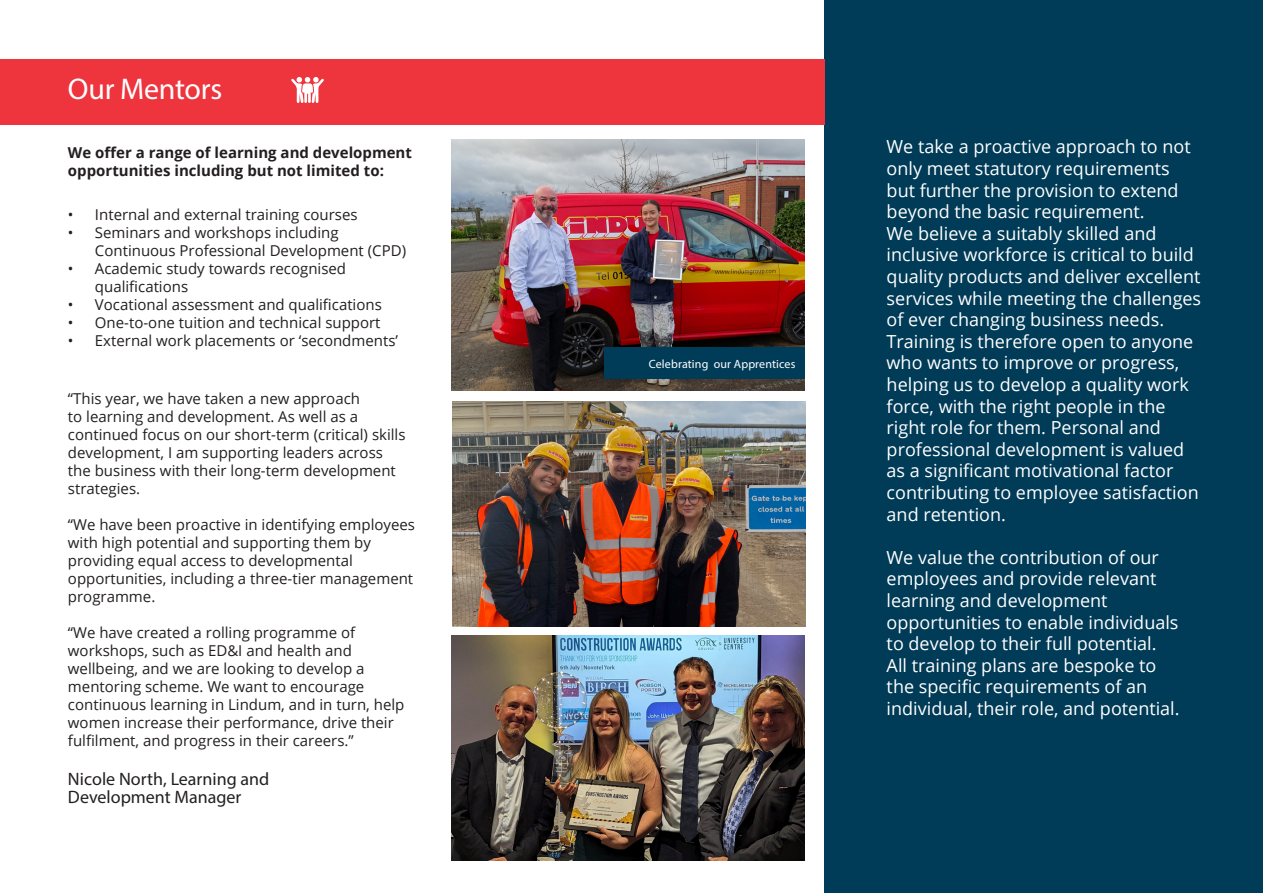
<style>
.page{position:relative;width:1263px;height:893px;background:#fff}
.page>*{position:absolute;margin:0;border:0;box-sizing:border-box;transform-origin:0 0}
.t1{font:30px "Myriad Pro";letter-spacing:-.01em;color:#fff}
.t2{font:18px/21.6px "Open Sans";color:#fff}
.t3{font:18px/18px "Myriad Pro";color:#231f20}
.t4{font:15px/18px "Open Sans";color:#231f20}
.t5{font:700 15px/18px "Open Sans";color:#231f20}
.t6{font:12px "Myriad Pro";letter-spacing:.01em;color:#fff}
</style>
<div class="page">
<div style="left:825px;top:0;width:438px;height:893px;background:#003b57"></div>
<img style="left:452px;top:140px;width:353px;height:251px">
<img style="left:453px;top:402px;width:353px;height:224px">
<div style="left:0;top:59px;width:825px;height:66px;background:#ee343d"></div>
<svg style="left:291px;top:77px;width:33px;height:26px"></svg>
<div style="left:604px;top:347px;width:201px;height:31px;background:#003b57"></div>
<img style="left:452px;top:636px;width:353px;height:224px">
<p class="t1" style="left:68px;top:71px;width:156px">Our Mentors</p>
<p class="t5" style="left:68px;top:144px;width:346px">We offer a range of learning and development opportunities including but not limited to:</p>
<p class="t4" style="left:68px;top:205px;width:291px">• Internal and external training courses</p>
<p class="t4" style="left:95px;top:223px;width:313px;text-indent:-27px">• Seminars and workshops including<br>Continuous Professional Development (CPD)</p>
<p class="t4" style="left:95px;top:259px;width:253px;text-indent:-27px">• Academic study towards recognised qualifications</p>
<p class="t4" style="left:68px;top:295px;width:315px">• Vocational assessment and qualifications</p>
<p class="t4" style="left:68px;top:313px;width:314px">• One-to-one tuition and technical support</p>
<p class="t4" style="left:68px;top:331px;width:332px">• External work placements or ‘secondments’</p>
<p class="t4" style="left:68px;top:389px;width:339px">“This year, we have taken a new approach<br>to learning and development. As well as a continued focus on our short-term (critical) skills development, I am supporting leaders across the business with their long-term development strategies.</p>
<p class="t4" style="left:68px;top:515px;width:349px">“We have been proactive in identifying employees with high potential and supporting them by providing equal access to developmental opportunities, including a three-tier management programme.</p>
<p class="t4" style="left:68px;top:623px;width:338px">“We have created a rolling programme of workshops, such as ED&amp;I and health and wellbeing, and we are looking to develop a mentoring scheme. We want to encourage continuous learning in Lindum, and in turn, help women increase their performance, drive their fulfilment, and progress in their careers.”</p>
<p class="t3" style="left:68px;top:770px;width:203px">Nicole North, Learning and<br>Development Manager</p>
<p class="t6" style="left:649px;top:356px;width:148px">Celebrating our Apprentices</p>
<p class="t2" style="left:887px;top:136px;width:316px">We take a proactive approach to not only meet statutory requirements but further the provision to extend beyond the basic requirement.<br>We believe a suitably skilled and inclusive workforce is critical to build quality products and deliver excellent services while meeting the challenges of ever changing business needs.<br>Training is therefore open to anyone who wants to improve or progress, helping us to develop a quality work force, with the right people in the right role for them. Personal and professional development is valued as a significant motivational factor contributing to employee satisfaction and retention.</p>
<p class="t2" style="left:887px;top:546px;width:294px">We value the contribution of our employees and provide relevant learning and development opportunities to enable individuals to develop to their full potential.<br>All training plans are bespoke to the specific requirements of an individual, their role, and potential.</p>
</div>
